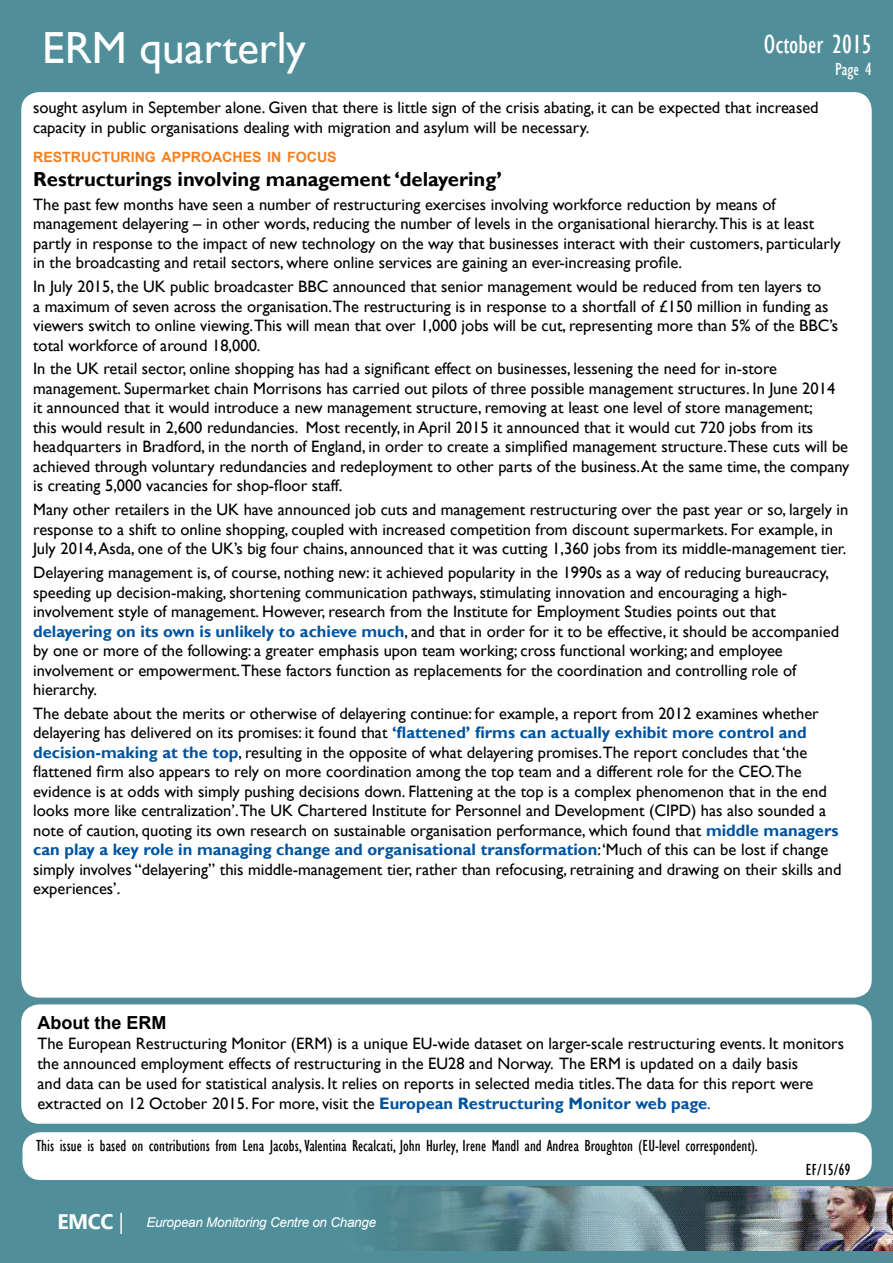
<style>
.page{position:relative;width:893px;height:1263px;background:#fff}
.page>*{position:absolute;margin:0;border:0;box-sizing:border-box;transform-origin:0 0}
.t1{font:45px "Gill Sans";color:#fff}
.t2{font:condensed 27px "Gill Sans";color:#fff}
.t3{font:700 20.25px "Gill Sans";color:#000}
.t4{font:700 18px "Arial";color:#000}
.t5{font:condensed 18px "Gill Sans";color:#fff}
.t6{font:16.5px/19.5px "Gill Sans";color:#000}
.t7{font:condensed 16.5px "Gill Sans";color:#000}
.t8{font:700 14.1px "Arial";color:#f58020}
.t9{font:italic 13.5px "Arial";letter-spacing:-.02em;color:#fff}
.s1{font-weight:700;color:#00539f}
.s2{color:#25408f}
.s3{font-family:"Ebrima";font-weight:700;font-style:normal;font-size:21px}
.s4{font-family:"Ebrima";font-style:normal;font-size:21px}
</style>
<div class="page">
<div style="left:0;top:71px;width:893px;height:1192px;background:#508f9a"></div>
<div style="left:0;top:0;width:893px;height:74px;background:#508f9a"></div>
<div style="left:21px;top:1004px;width:851px;height:120px;background:#fff;border-radius:18px"></div>
<img style="left:378px;top:1186px;width:515px;height:64px">
<div style="left:23px;top:1132px;width:849px;height:48px;background:#fff;border-radius:18px"></div>
<div style="left:21px;top:92px;width:851px;height:906px;background:#fff;border-radius:18px"></div>
<h1 class="t1" style="left:42px;top:21px;width:265px">ERM quarterly</h1>
<h2 class="t2" style="left:764px;top:28px;width:109px">October 2015</h2>
<p class="t5" style="left:835px;top:58px;width:38px">Page 4</p>
<p class="t6" style="left:33px;top:98px;width:787px">sought asylum in September alone. Given that there is little sign of the crisis abating, it can be expected that increased capacity in public organisations dealing with migration and asylum will be necessary.</p>
<p class="t8" style="left:33px;top:147px;width:20px">REST</p>
<p class="t8" style="left:71px;top:147px;width:172px">RUCTU RIN G APPROACHES</p>
<p class="t8" style="left:267px;top:147px;width:60px">IN FOCUS</p>
<p class="t3" style="left:33px;top:167px;width:470px">Restructurings involving management ‘delayering’</p>
<p class="t6" style="left:33px;top:195px;width:809px">The past few months have seen a number of restructuring exercises involving workforce reduction by means of management delayering – in other words, reducing the number of levels in the organisational hierarchy.This is at least partly in response to the impact of new technology on the way that businesses interact with their customers, particularly in the broadcasting and retail sectors, where online services are gaining an ever-increasing profile.</p>
<p class="t6" style="left:33px;top:277px;width:806px">In July 2015, the UK public broadcaster BBC announced that senior management would be reduced from ten layers to<br>a maximum of seven across the organisation.The restructuring is in response to a shortfall of £150 million in funding as viewers switch to online viewing.This will mean that over 1,000 jobs will be cut, representing more than 5% of the BBC’s total workforce of around 18,000.</p>
<p class="t6" style="left:33px;top:359px;width:818px">In the UK retail sector, online shopping has had a significant effect on businesses, lessening the need for in-store management. Supermarket chain Morrisons has carried out pilots of three possible management structures. In June 2014<br>it announced that it would introduce a new management structure, removing at least one level of store management;<br>this would result in 2,600 redundancies. Most recently, in April 2015 it announced that it would cut 720 jobs from its headquarters in Bradford, in the north of England, in order to create a simplified management structure.These cuts will be achieved through voluntary redundancies and redeployment to other parts of the business. At the same time, the company is creating 5,000 vacancies for shop-floor staff.</p>
<p class="t6" style="left:33px;top:500px;width:817px">Many other retailers in the UK have announced job cuts and management restructuring over the past year or so, largely in response to a shift to online shopping, coupled with increased competition from discount supermarkets. For example, in<br>July 2014, Asda, one of the UK’s big four chains, announced that it was cutting 1,360 jobs from its middle-management tier.</p>
<p class="t6" style="left:33px;top:563px;width:807px">Delayering management is, of course, nothing new: it achieved popularity in the 1990s as a way of reducing bureaucracy, speeding up decision-making, shortening communication pathways, stimulating innovation and encouraging a high&shy;involvement style of management. However, research from the Institute for Employment Studies points out that <span class="s1">delayering on its own is unlikely to achieve much</span>, and that in order for it to be effective, it should be accompanied by one or more of the following: a greater emphasis upon team working; cross functional working; and employee involvement or empowerment.These factors function as replacements for the coordination and controlling role of hierarchy.</p>
<p class="t6" style="left:33px;top:704px;width:810px">The debate about the merits or otherwise of delayering continue: for example, a report from 2012 examines whether delayering has delivered on its promises: it found that <span class="s1">‘flattened’ firms can actually exhibit more control and decision-making at the top</span>, resulting in the opposite of what delayering promises.The report concludes that ‘the flattened firm also appears to rely on more coordination among the top team and a different role for the CEO.The evidence is at odds with simply pushing decisions down. Flattening at the top is a complex phenomenon that in the end looks more like centralization’.The UK Chartered Institute for Personnel and Development (CIPD) has also sounded a note of caution, quoting its own research on sustainable organisation performance, which found that <span class="s1">middle managers can play a key role in managing change and organisational transformation</span>: ‘Much of this can be lost if change simply involves “delayering” this middle-management tier, rather than refocusing, retraining and drawing on their skills and experiences’.</p>
<p class="t4" style="left:37px;top:1011px;width:130px">About the ERM</p>
<p class="t6" style="left:37px;top:1034px;width:808px">The European Restructuring Monitor (ERM) is a unique EU-wide dataset on larger-scale restructuring events. It monitors the announced employment effects of restructuring in the EU28 and Norway. The ERM is updated on a daily basis<br>and data can be used for statistical analysis. It relies on reports in selected media titles.The data for this report were extracted on 12 October 2015. For more, visit the <span class="s1">European Restructuring Monitor web page</span><span class="s2">.</span></p>
<p class="t7" style="left:36px;top:1136px;width:723px">This issue is based on contributions from Lena Jacobs, Valentina Recalcati, John Hurley, Irene Mandl and Andrea Broughton (EU-level correspondent).</p>
<p class="t7" style="left:806px;top:1160px;width:46px">EF/15/69</p>
<p class="t9" style="left:58px;top:1213px;width:320px"><span class="s3">EMCC</span> <span class="s4">|</span> European Monitoring Centre on Change</p>
</div>
